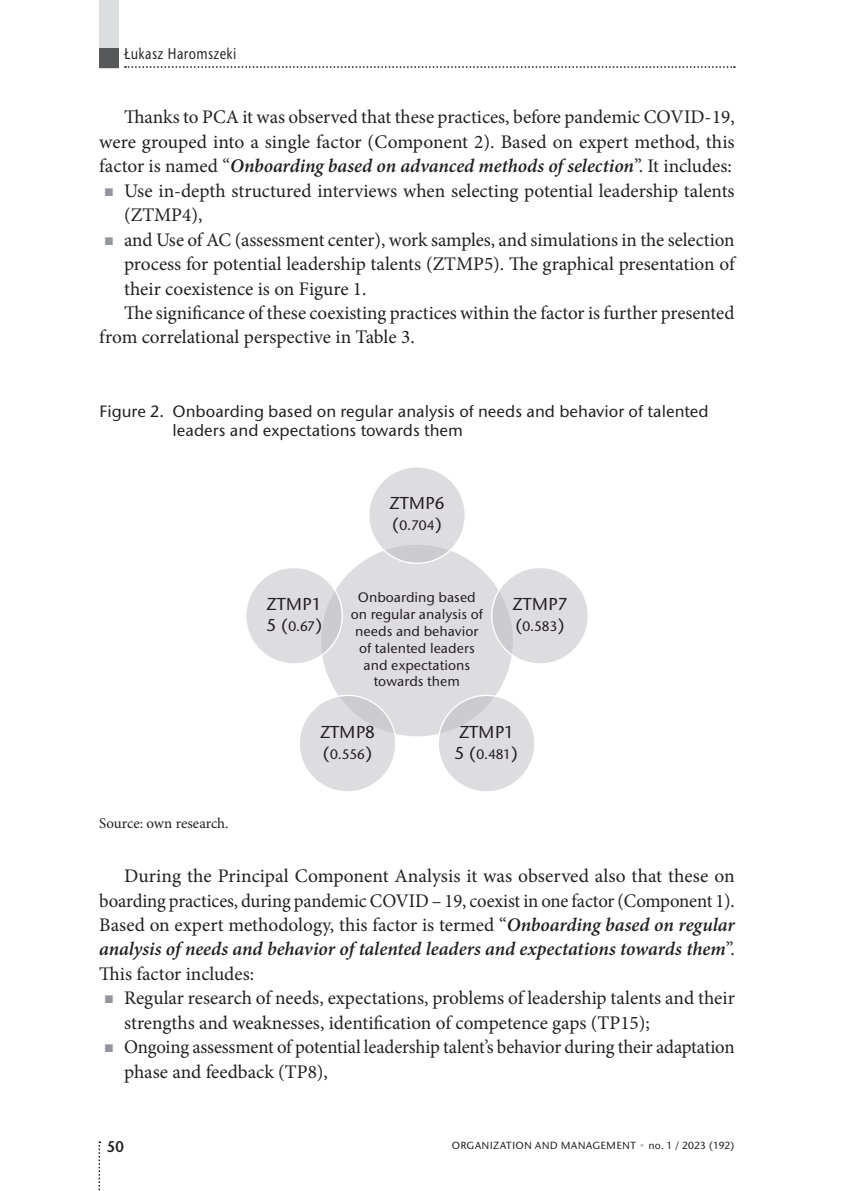
<style>
.page{position:relative;width:844px;height:1191px;background:#fff}
.page>*{position:absolute;margin:0;border:0;box-sizing:border-box;transform-origin:0 0}
.t1{font:19.25px/24.5px "Minion Pro";color:#231f20;text-align:justify}
.t2{font:italic 600 19.25px "Minion Pro";letter-spacing:-.005em;color:#231f20}
.t3{font:500 17.5px "Stone Sans Itc TOT";color:#231f20}
.t4{font:500 16.62px/19.2px "Stone Sans Itc TOT";color:#231f20}
.t5{font:500 15.75px "Stone Sans Itc TOT";letter-spacing:.03em;color:#231f20;scale:.8 1}
.t6{font:15.75px "Stone Sans Itc TOT Semi";color:#231f20;scale:.9 1}
.t7{font:14.88px "Minion Pro";letter-spacing:-.005em;color:#231f20}
.t8{font:500 14px/16.8px "Stone Sans Itc TOT";color:#231f20;text-align:center}
.t9{font:500 10.5px "Stone Sans Itc TOT";letter-spacing:.02em;color:#231f20}
.s1{font-weight:400;font-style:normal}
.s2{font-size:17.5px}
.s3{font-weight:600;font-style:italic}
.s4{color:#bcbdc0}
</style>
<div class="page">
<svg style="left:98px;top:1141px;width:2px;height:50px"></svg>
<svg style="left:125px;top:66px;width:609px;height:2px"></svg>
<div style="left:99px;top:0;width:20px;height:68px;background:#dcdddf"></div>
<div style="left:99px;top:48px;width:20px;height:20px;background:#57585a"></div>
<div style="left:320px;top:544px;width:193px;height:193px;background:#dddddf;border-radius:50%"></div>
<div style="left:368px;top:467px;width:97px;height:96px;background:linear-gradient(to bottom,#e2e2e4,#d5d5d7);border-radius:50%"></div>
<svg style="left:491px;top:567px;width:97px;height:97px;background:#dcdcde"></svg>
<div style="left:299px;top:695px;width:96px;height:97px;background:linear-gradient(to bottom,#d7d7d9,#e1e0e2);border-radius:50%"></div>
<div style="left:246px;top:567px;width:96px;height:97px;background:linear-gradient(to right,#e2e2e3,#d5d5d8);border-radius:50%"></div>
<div style="left:438px;top:695px;width:96px;height:97px;background:linear-gradient(to bottom,#d7d7d9,#e1e1e2);border-radius:50%"></div>
<p class="t5" style="left:124px;top:45px;width:142px">Łukasz Haromszeki</p>
<p class="t1" style="left:124px;top:105px;width:612px">Thanks to PCA it was observed that these practices, before pandemic COVID-19,</p>
<p class="t1" style="left:99px;top:129px;width:636px">were grouped into a single factor (Component 2). Based on expert method, this</p>
<p class="t2" style="left:99px;top:152px;width:634px"><span class="s1">factor is named “</span>Onboarding based on advanced methods of selection<span class="s1">”. It includes:</span></p>
<p class="t1" style="left:124px;top:178px;width:612px">Use in-depth structured interviews when selecting potential leadership talents</p>
<p class="t1" style="left:124px;top:203px;width:80px">(ZTMP4),</p>
<p class="t1" style="left:124px;top:227px;width:612px">and Use of AC (assessment center), work samples, and simulations in the selection</p>
<p class="t1" style="left:124px;top:252px;width:612px">process for potential leadership talents (ZTMP5). The graphical presentation of</p>
<p class="t1" style="left:124px;top:276px;width:244px">their coexistence is on Figure 1.</p>
<p class="t1" style="left:124px;top:301px;width:611px">The significance of these coexisting practices within the factor is further presented</p>
<p class="t1" style="left:99px;top:325px;width:317px">from correlational perspective in Table 3.</p>
<p class="t4" style="left:172px;top:402px;width:537px;text-indent:-73px">Figure 2. Onboarding based on regular analysis of needs and behavior of talented leaders and expectations towards them</p>
<p class="t3" style="left:389px;top:493px;width:56px">ZTMP6</p>
<p class="t8" style="left:392px;top:517px;width:52px"><span class="s2">(</span>0.704<span class="s2">)</span></p>
<p class="t7" style="left:99px;top:813px;width:131px">Source: own research.</p>
<p class="t8" style="left:350px;top:589px;width:134px">Onboarding based on regular analysis of needs and behavior of talented leaders and expectations towards them</p>
<p class="t3" style="left:459px;top:721px;width:56px">ZTMP1</p>
<p class="t8" style="left:454px;top:746px;width:65px"><span class="s2">5 (</span>0.481<span class="s2">)</span></p>
<p class="t3" style="left:266px;top:593px;width:56px">ZTMP1</p>
<p class="t8" style="left:266px;top:618px;width:57px"><span class="s2">5 (</span>0.67<span class="s2">)</span></p>
<p class="t3" style="left:512px;top:593px;width:56px">ZTMP7</p>
<p class="t8" style="left:515px;top:618px;width:51px"><span class="s2">(</span>0.583<span class="s2">)</span></p>
<p class="t3" style="left:320px;top:721px;width:56px">ZTMP8</p>
<p class="t8" style="left:322px;top:746px;width:51px"><span class="s2">(</span>0.556<span class="s2">)</span></p>
<p class="t1" style="left:99px;top:863px;width:637px;text-indent:25px">During the Principal Component Analysis it was observed also that these on boarding practices, during pandemic COVID – 19, coexist in one factor (Component 1).<br>Based on expert methodology, this factor is termed “<span class="s3">Onboarding based on regular analysis of needs and behavior of talented leaders and expectations towards them</span>”.<br>This factor includes:</p>
<p class="t1" style="left:124px;top:986px;width:612px;text-align:left">Regular research of needs, expectations, problems of leadership talents and their strengths and weaknesses, identification of competence gaps (TP15);<br>Ongoing assessment of potential leadership talent’s behavior during their adaptation phase and feedback (TP8),</p>
<p class="t6" style="left:107px;top:1137px;width:20px">50</p>
<p class="t9" style="left:451px;top:1138px;width:284px">ORGANIZATION AND MANAGEMENT <span class="s4">•</span> no. 1 / 2023 (192)</p>
</div>
